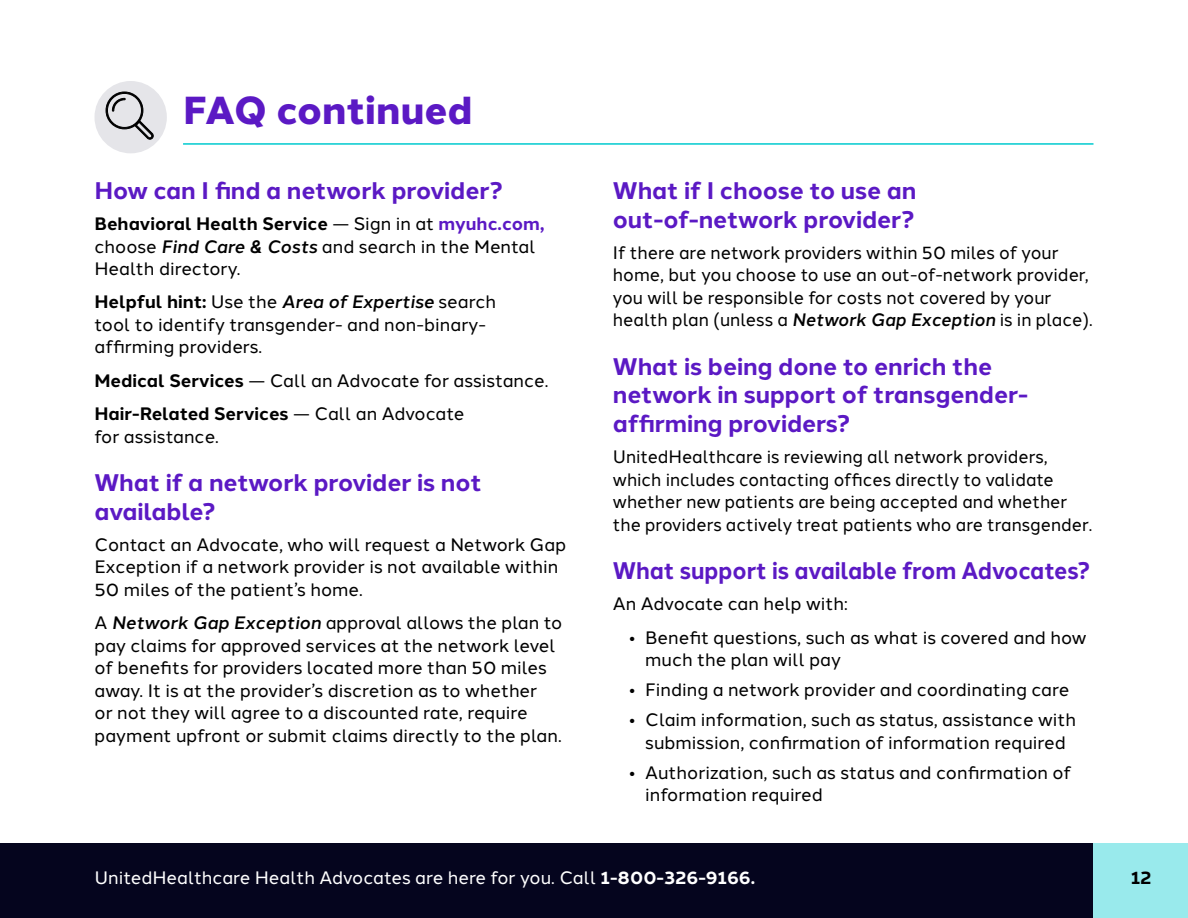
<style>
.page{position:relative;width:1188px;height:918px;background:#fff}
.page>*{position:absolute;margin:0;border:0;box-sizing:border-box;transform-origin:0 0}
.t1{font:800 39px "Halcom";letter-spacing:-.005em;color:#5b19c4}
.t2{font:700 24px/28.8px "Halcom";letter-spacing:-.005em;color:#5b19c4}
.t3{font:700 24px "Halcom";letter-spacing:-.005em;color:#5b19c4;scale:.94 1}
.t4{font:18px/22.5px "Halcom";color:#000}
.t5{font:18px/22.5px "Halcom";color:#000;scale:.96 1}
.t6{font:18px "Halcom";color:#fff}
.t7{font:700 18px "Halcom";color:#000}
.s1{font-weight:700}
.s2{font-weight:700;color:#5b19c4}
.s3{font-weight:500;font-style:italic}
</style>
<div class="page">
<hr style="left:183px;top:143px;width:911px;height:2px;background:#00cacf">
<div style="left:95px;top:81px;width:72px;height:72px;background:#e5e5e9;border-radius:50%"></div>
<svg style="left:106px;top:92px;width:48px;height:48px"></svg>
<div style="left:0;top:844px;width:1188px;height:74px;background:#05051e"></div>
<div style="left:1094px;top:844px;width:94px;height:74px;background:#99eaec"></div>
<h1 class="t1" style="left:183px;top:79px;width:291px">FAQ continued</h1>
<h2 class="t2" style="left:94px;top:174px;width:410px">How can I find a network provider?</h2>
<p class="t4" style="left:94px;top:211px;width:452px"><span class="s1">Behavioral Health Service</span> — Sign in at <span class="s2">myuhc.com, </span>choose <span class="s3">Find Care &amp; Costs</span> and search in the Mental<br>Health directory.</p>
<p class="t4" style="left:94px;top:289px;width:403px"><span class="s1">Helpful hint:</span> Use the <span class="s3">Area of Expertise</span> search tool to identify transgender- and non-binary&shy;affirming providers.</p>
<p class="t4" style="left:94px;top:362px;width:456px;line-height:33.3px"><span class="s1">Medical Services</span> — Call an Advocate for assistance.<br><span class="s1">Hair-Related Services</span> — Call an Advocate</p>
<p class="t4" style="left:94px;top:423px;width:126px">for assistance.</p>
<h2 class="t2" style="left:94px;top:466px;width:389px">What if a network provider is not available?</h2>
<p class="t4" style="left:94px;top:531px;width:473px">Contact an Advocate, who will request a Network Gap<br>Exception if a network provider is not available within<br>50 miles of the patient’s home.</p>
<p class="t4" style="left:94px;top:610px;width:469px">A <span class="s3">Network Gap Exception</span> approval allows the plan to pay claims for approved services at the network level of benefits for providers located more than 50 miles away. It is at the provider’s discretion as to whether<br>or not they will agree to a discounted rate, require payment upfront or submit claims directly to the plan.</p>
<h2 class="t2" style="left:613px;top:174px;width:305px">What if I choose to use an out-of-network provider?</h2>
<p class="t4" style="left:613px;top:240px;width:481px">If there are network providers within 50 miles of your home, but you choose to use an out-of-network provider, you will be responsible for costs not covered by your health plan (unless a <span class="s3">Network Gap Exception</span> is in place).</p>
<h2 class="t2" style="left:613px;top:350px;width:417px">What is being done to enrich the network in support of transgender&shy;affirming providers?</h2>
<p class="t5" style="left:613px;top:444px;width:501px">UnitedHealthcare is reviewing all network providers, which includes contacting offices directly to validate whether new patients are being accepted and whether the providers actively treat patients who are transgender.</p>
<h2 class="t3" style="left:613px;top:551px;width:509px">What support is available from Advocates?</h2>
<p class="t4" style="left:613px;top:591px;width:236px">An Advocate can help with:</p>
<p class="t4" style="left:645px;top:624px;width:443px;text-indent:-16px">• Benefit questions, such as what is covered and how much the plan will pay</p>
<p class="t4" style="left:629px;top:677px;width:442px">• Finding a network provider and coordinating care</p>
<p class="t4" style="left:629px;top:707px;width:448px;text-align:center">• Claim information, such as status, assistance with submission, confirmation of information required</p>
<p class="t4" style="left:645px;top:759px;width:427px;text-indent:-16px">• Authorization, such as status and confirmation of information required</p>
<p class="t6" style="left:94px;top:864px;width:662px">UnitedHealthcare Health Advocates are here for you. Call <span class="s1">1-800-326-9166.</span></p>
<p class="t7" style="left:1131px;top:863px;width:22px">12</p>
</div>
